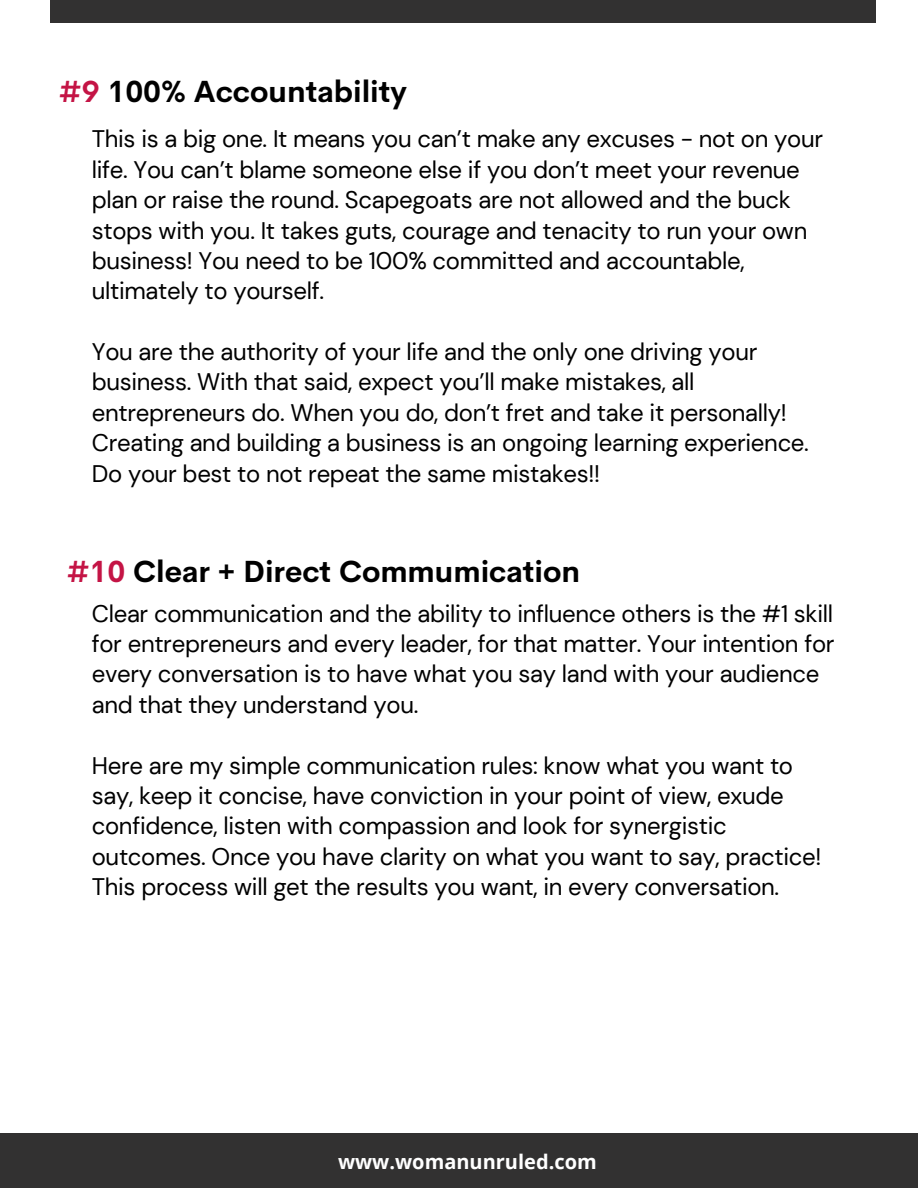
<style>
.page{position:relative;width:918px;height:1188px;background:#fff}
.page>*{position:absolute;margin:0;border:0;box-sizing:border-box;transform-origin:0 0}
.t1{font:700 30px "Cerebri Sans";color:#000}
.t2{font:24px/30.3px "DM Sans";letter-spacing:-.015em;color:#000}
.t3{font:700 19.95px "Open Sans";color:#fff}
.s1{color:#c41445}
</style>
<div class="page">
<div style="left:50px;top:0;width:826px;height:23px;background:#323131"></div>
<div style="left:0;top:1133px;width:917px;height:55px;background:#323131"></div>
<p class="t1" style="left:59px;top:72px;width:350px"><span class="s1">#9</span> 100% Accountability</p>
<p class="t2" style="left:92px;top:124px;width:733px">This is a big one. It means you can’t make any excuses - not on your life. You can’t blame someone else if you don’t meet your revenue plan or raise the round. Scapegoats are not allowed and the buck stops with you. It takes guts, courage and tenacity to run your own business! You need to be 100% committed and accountable, ultimately to yourself.</p>
<p class="t2" style="left:92px;top:337px;width:719px">You are the authority of your life and the only one driving your business. With that said, expect you’ll make mistakes, all entrepreneurs do. When you do, don’t fret and take it personally!<br>Creating and building a business is an ongoing learning experience.<br>Do your best to not repeat the same mistakes!!</p>
<p class="t1" style="left:67px;top:552px;width:515px"><span class="s1">#10</span> Clear + Direct Commumication</p>
<p class="t2" style="left:92px;top:598px;width:744px">Clear communication and the ability to influence others is the #1 skill for entrepreneurs and every leader, for that matter. Your intention for every conversation is to have what you say land with your audience and that they understand you.</p>
<p class="t2" style="left:92px;top:750px;width:731px">Here are my simple communication rules: know what you want to say, keep it concise, have conviction in your point of view, exude confidence, listen with compassion and look for synergistic outcomes. Once you have clarity on what you want to say, practice!<br>This process will get the results you want, in every conversation.</p>
<p class="t3" style="left:338px;top:1148px;width:260px">www.womanunruled.com</p>
</div>
